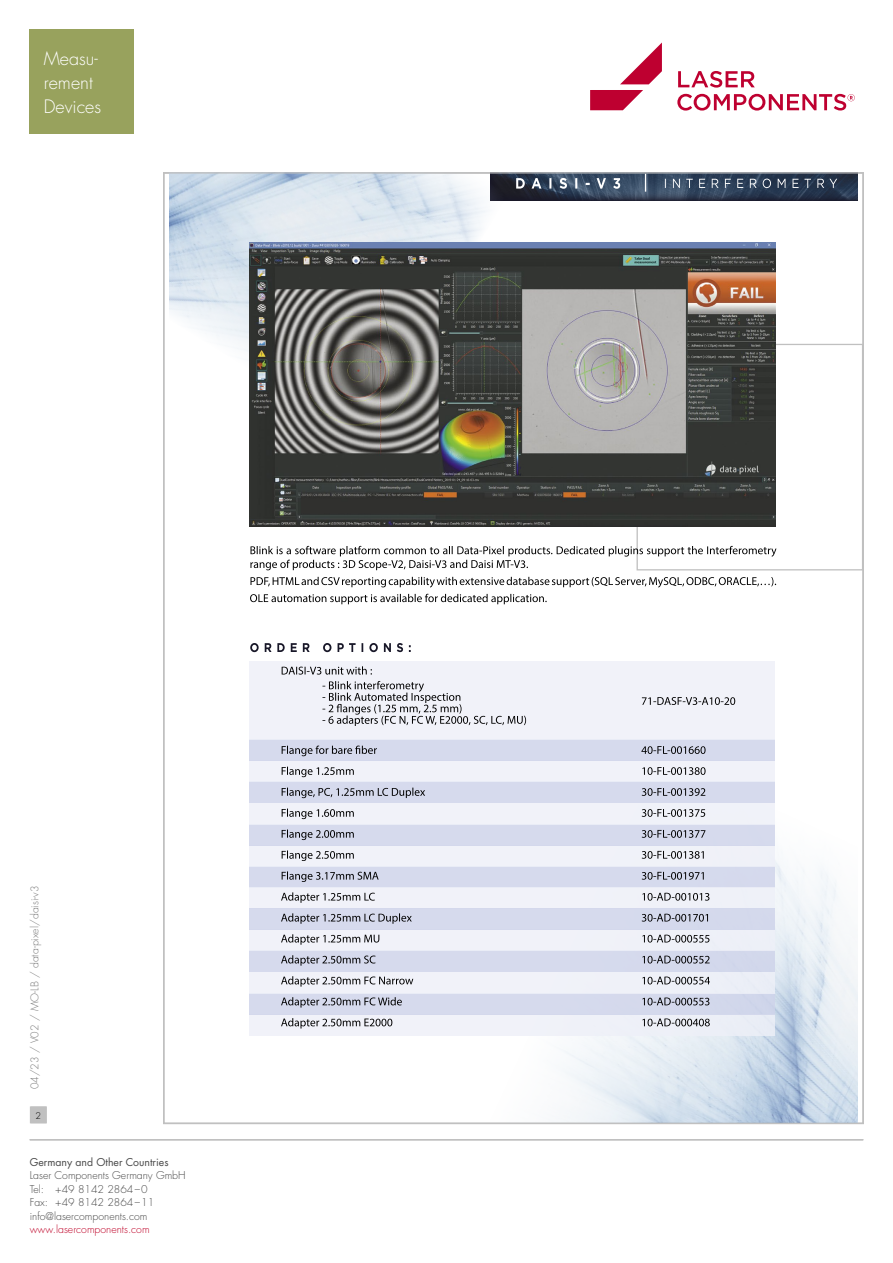
<style>
.page{position:relative;width:893px;height:1263px;background:#fff}
.page>*{position:absolute;margin:0;border:0;box-sizing:border-box;transform-origin:0 0}
.t1{font:300 18px/24px "Futura Std";color:#fff}
.t2{font:300 10.5px/13.5px "Futura Std";color:#484848}
.t3{font:300 10.5px "Futura Std";color:#7c7c7c}
.t4{font:10.5px "Futura Std";color:#484848}
.t5{font:300 10.5px "Futura Std";color:#be0027}
.t6{font:300 9px "Futura Std";color:#000}
</style>
<div class="page">
<div style="left:31px;top:1107px;width:15px;height:16px;background:#c0c0c0"></div>
<div style="left:30px;top:1106px;width:17px;height:17px;border:1px solid #c0c0c0"></div>
<hr style="left:30px;top:1139px;width:833px;height:1px;background:#c0c0c0">
<svg style="left:677px;top:71px;width:178px;height:40px"></svg>
<svg style="left:590px;top:43px;width:72px;height:67px"></svg>
<img style="left:446px;top:860px;width:412px;height:262px">
<img style="left:513px;top:174px;width:345px;height:27px">
<img style="left:169px;top:174px;width:344px;height:265px">
<svg style="left:250px;top:594px;width:297px;height:10px"></svg>
<svg style="left:250px;top:577px;width:526px;height:10px"></svg>
<svg style="left:250px;top:546px;width:526px;height:24px"></svg>
<svg style="left:250px;top:643px;width:161px;height:9px"></svg>
<div style="left:250px;top:782px;width:525px;height:21px;background:#d6daed"></div>
<div style="left:250px;top:951px;width:525px;height:21px;background:#d6daed"></div>
<div style="left:250px;top:866px;width:525px;height:21px;background:#d6daed"></div>
<div style="left:250px;top:761px;width:525px;height:21px;background:#eef0f8"></div>
<div style="left:250px;top:930px;width:525px;height:21px;background:#eef0f8"></div>
<div style="left:250px;top:845px;width:525px;height:21px;background:#eef0f8"></div>
<div style="left:250px;top:1014px;width:525px;height:21px;background:#eef0f8"></div>
<div style="left:250px;top:887px;width:525px;height:21px;background:#eef0f8"></div>
<div style="left:250px;top:740px;width:525px;height:21px;background:#d6daed"></div>
<div style="left:250px;top:908px;width:525px;height:22px;background:#d6daed"></div>
<div style="left:250px;top:824px;width:525px;height:21px;background:#d6daed"></div>
<div style="left:250px;top:993px;width:525px;height:21px;background:#d6daed"></div>
<div style="left:250px;top:803px;width:525px;height:21px;background:#eef0f8"></div>
<div style="left:250px;top:972px;width:525px;height:21px;background:#eef0f8"></div>
<div style="left:250px;top:661px;width:525px;height:79px;background:#eef0f8"></div>
<svg style="left:322px;top:681px;width:204px;height:45px"></svg>
<svg style="left:282px;top:666px;width:90px;height:9px"></svg>
<svg style="left:642px;top:697px;width:93px;height:8px"></svg>
<svg style="left:281px;top:1018px;width:111px;height:10px"></svg>
<svg style="left:281px;top:997px;width:121px;height:10px"></svg>
<svg style="left:281px;top:976px;width:132px;height:11px"></svg>
<svg style="left:281px;top:955px;width:94px;height:11px"></svg>
<svg style="left:281px;top:934px;width:98px;height:11px"></svg>
<svg style="left:281px;top:913px;width:131px;height:11px"></svg>
<svg style="left:281px;top:892px;width:94px;height:11px"></svg>
<svg style="left:282px;top:871px;width:97px;height:11px"></svg>
<svg style="left:282px;top:850px;width:72px;height:11px"></svg>
<svg style="left:282px;top:829px;width:72px;height:11px"></svg>
<svg style="left:282px;top:808px;width:72px;height:11px"></svg>
<svg style="left:282px;top:788px;width:143px;height:10px"></svg>
<svg style="left:282px;top:767px;width:72px;height:10px"></svg>
<svg style="left:282px;top:745px;width:95px;height:11px"></svg>
<svg style="left:642px;top:1018px;width:68px;height:8px"></svg>
<svg style="left:642px;top:997px;width:67px;height:8px"></svg>
<svg style="left:642px;top:976px;width:68px;height:8px"></svg>
<svg style="left:642px;top:955px;width:68px;height:8px"></svg>
<svg style="left:642px;top:935px;width:67px;height:7px"></svg>
<svg style="left:642px;top:914px;width:66px;height:8px"></svg>
<svg style="left:642px;top:893px;width:67px;height:8px"></svg>
<svg style="left:642px;top:872px;width:62px;height:8px"></svg>
<svg style="left:642px;top:851px;width:62px;height:8px"></svg>
<svg style="left:642px;top:830px;width:63px;height:8px"></svg>
<svg style="left:642px;top:809px;width:63px;height:8px"></svg>
<svg style="left:642px;top:788px;width:63px;height:8px"></svg>
<svg style="left:642px;top:767px;width:64px;height:8px"></svg>
<svg style="left:641px;top:746px;width:65px;height:8px"></svg>
<svg style="left:645px;top:174px;width:1px;height:18px"></svg>
<svg style="left:665px;top:179px;width:172px;height:9px;background:#505f74"></svg>
<svg style="left:516px;top:178px;width:104px;height:11px"></svg>
<img style="left:250px;top:243px;width:525px;height:284px">
<div style="left:30px;top:30px;width:104px;height:104px;background:#98a25d"></div>
<h1 class="t1" style="left:44px;top:47px;width:59px">Measu&shy;rement<br>Devices</h1>
<h1 class="t1" style="left:44px;top:83px;width:50px">Optics</h1>
<p class="t3" style="left:28px;top:1089px;width:205px;rotate:-90deg">04/23 / V02 / MO-LB / data-pixel/daisi-v3</p>
<p class="t6" style="left:35px;top:1110px;width:7px">2</p>
<p class="t4" style="left:30px;top:1155px;width:140px">Germany and Other Countries</p>
<p class="t2" style="left:30px;top:1169px;width:157px">Laser Components Germany GmbH<br>Tel: +49 8142 2864–0<br>Fax: +49 8142 2864–11 info@lasercomponents.com</p>
<p class="t5" style="left:30px;top:1223px;width:121px">www.lasercomponents.com</p>
</div>
